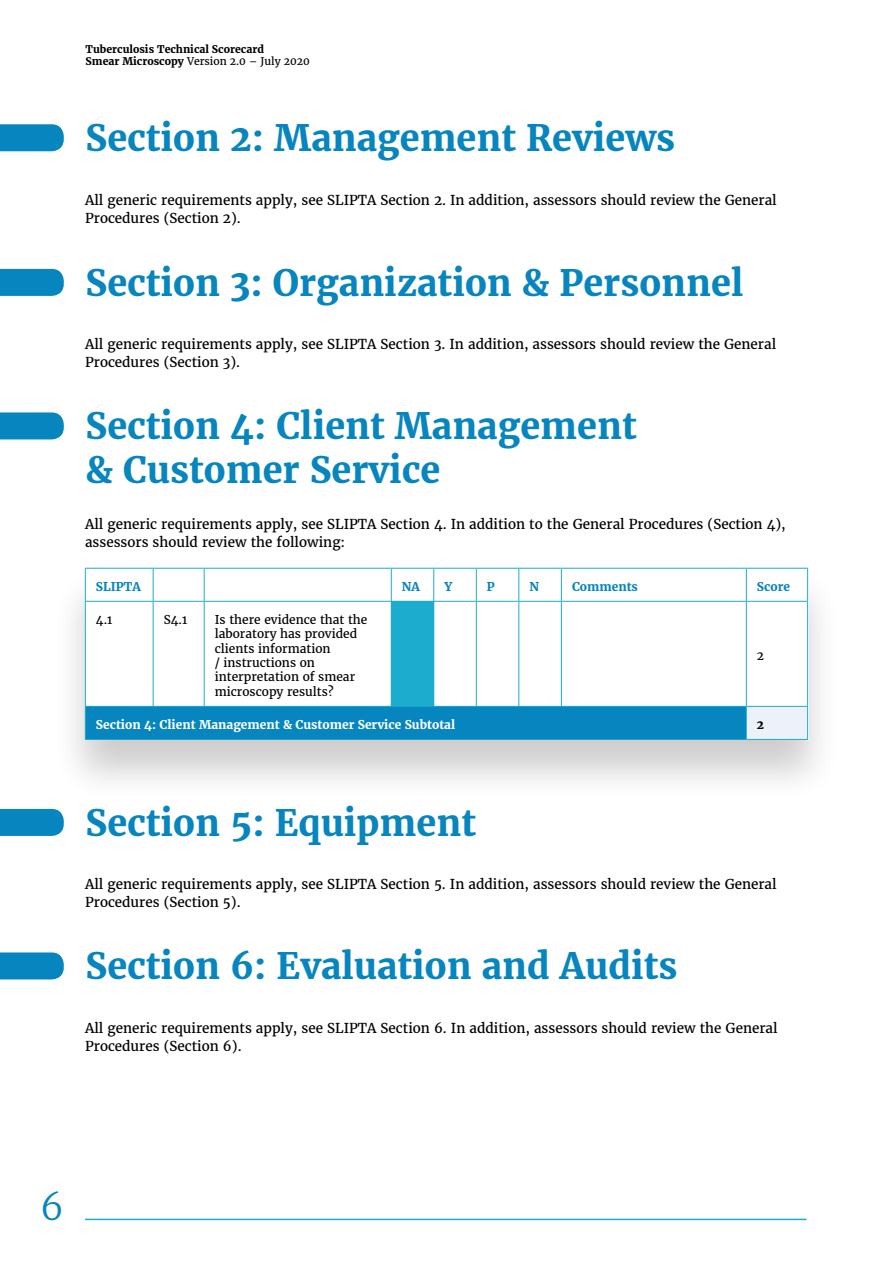
<style>
.page{position:relative;width:893px;height:1263px;background:#fff}
.page>*{position:absolute;margin:0;border:0;box-sizing:border-box;transform-origin:0 0}
.t1{font:700 36px/43.2px "Merriweather";color:#0685be}
.t2{font:300 36px "Merriweather";color:#0685be}
.t3{font:13.5px/18px "Merriweather";color:#000}
.t4{font:12px/14.4px "Merriweather";color:#000}
.t5{font:700 12px "Merriweather";color:#fff}
.t6{font:700 12px "Merriweather";color:#0685be}
.t7{font:700 12px "Merriweather";color:#000}
.t8{font:700 10.5px/12.6px "Merriweather";color:#000}
.s1{font-weight:400}
</style>
<div class="page">
<hr style="left:85px;top:1219px;width:721px;height:1px;background:#1caccd">
<div style="left:51px;top:564px;width:791px;height:239px;background:#000;opacity:.2"></div>
<svg style="left:86px;top:569px;width:347px;height:137px"></svg>
<svg style="left:434px;top:569px;width:373px;height:137px"></svg>
<div style="left:391px;top:601px;width:43px;height:105px;background:#1caccd"></div>
<div style="left:85px;top:706px;width:661px;height:33px;background:#0685be"></div>
<div style="left:746px;top:706px;width:62px;height:33px;background:#edf2fa"></div>
<hr style="left:85px;top:568px;width:68px;height:1px;background:#1caccd">
<hr style="left:85px;top:569px;width:1px;height:32px;background:#1caccd">
<hr style="left:153px;top:568px;width:51px;height:1px;background:#1caccd">
<hr style="left:153px;top:569px;width:1px;height:32px;background:#1caccd">
<hr style="left:204px;top:568px;width:187px;height:1px;background:#1caccd">
<hr style="left:204px;top:569px;width:1px;height:32px;background:#1caccd">
<hr style="left:391px;top:568px;width:43px;height:1px;background:#1caccd">
<hr style="left:391px;top:569px;width:1px;height:32px;background:#1caccd">
<hr style="left:434px;top:568px;width:42px;height:1px;background:#1caccd">
<hr style="left:433px;top:569px;width:1px;height:32px;background:#1caccd">
<hr style="left:476px;top:568px;width:43px;height:1px;background:#1caccd">
<hr style="left:476px;top:569px;width:1px;height:32px;background:#1caccd">
<hr style="left:519px;top:568px;width:42px;height:1px;background:#1caccd">
<hr style="left:518px;top:569px;width:1px;height:32px;background:#1caccd">
<hr style="left:561px;top:568px;width:185px;height:1px;background:#1caccd">
<hr style="left:561px;top:569px;width:1px;height:32px;background:#1caccd">
<hr style="left:746px;top:568px;width:62px;height:1px;background:#1caccd">
<hr style="left:746px;top:569px;width:1px;height:32px;background:#1caccd">
<hr style="left:807px;top:569px;width:1px;height:32px;background:#1caccd">
<hr style="left:85px;top:601px;width:68px;height:1px;background:#1caccd">
<hr style="left:85px;top:602px;width:1px;height:104px;background:#1caccd">
<hr style="left:153px;top:601px;width:51px;height:1px;background:#1caccd">
<hr style="left:153px;top:602px;width:1px;height:104px;background:#1caccd">
<hr style="left:204px;top:601px;width:187px;height:1px;background:#1caccd">
<hr style="left:204px;top:602px;width:1px;height:104px;background:#1caccd">
<hr style="left:434px;top:601px;width:42px;height:1px;background:#1caccd">
<hr style="left:476px;top:601px;width:43px;height:1px;background:#1caccd">
<hr style="left:476px;top:602px;width:1px;height:104px;background:#1caccd">
<hr style="left:519px;top:601px;width:42px;height:1px;background:#1caccd">
<hr style="left:518px;top:602px;width:1px;height:104px;background:#1caccd">
<hr style="left:561px;top:601px;width:185px;height:1px;background:#1caccd">
<hr style="left:561px;top:602px;width:1px;height:104px;background:#1caccd">
<hr style="left:746px;top:601px;width:62px;height:1px;background:#1caccd">
<hr style="left:746px;top:602px;width:1px;height:104px;background:#1caccd">
<hr style="left:807px;top:602px;width:1px;height:104px;background:#1caccd">
<hr style="left:85px;top:706px;width:68px;height:1px;background:#1caccd">
<hr style="left:85px;top:707px;width:1px;height:32px;background:#1caccd">
<hr style="left:153px;top:706px;width:51px;height:1px;background:#1caccd">
<hr style="left:204px;top:706px;width:187px;height:1px;background:#1caccd">
<hr style="left:391px;top:706px;width:43px;height:1px;background:#1caccd">
<hr style="left:434px;top:706px;width:42px;height:1px;background:#1caccd">
<hr style="left:476px;top:706px;width:43px;height:1px;background:#1caccd">
<hr style="left:519px;top:706px;width:42px;height:1px;background:#1caccd">
<hr style="left:561px;top:706px;width:185px;height:1px;background:#1caccd">
<hr style="left:746px;top:706px;width:62px;height:1px;background:#1caccd">
<hr style="left:746px;top:707px;width:1px;height:32px;background:#1caccd">
<hr style="left:807px;top:707px;width:1px;height:32px;background:#1caccd">
<hr style="left:85px;top:739px;width:68px;height:1px;background:#1caccd">
<hr style="left:153px;top:739px;width:51px;height:1px;background:#1caccd">
<hr style="left:204px;top:739px;width:187px;height:1px;background:#1caccd">
<hr style="left:391px;top:739px;width:43px;height:1px;background:#1caccd">
<hr style="left:434px;top:739px;width:42px;height:1px;background:#1caccd">
<hr style="left:476px;top:739px;width:43px;height:1px;background:#1caccd">
<hr style="left:519px;top:739px;width:42px;height:1px;background:#1caccd">
<hr style="left:561px;top:739px;width:185px;height:1px;background:#1caccd">
<hr style="left:746px;top:739px;width:62px;height:1px;background:#1caccd">
<svg style="left:0;top:124px;width:64px;height:27px;background:#118ac0"></svg>
<svg style="left:0;top:809px;width:64px;height:27px;background:#0f89c0"></svg>
<svg style="left:0;top:952px;width:64px;height:27px;background:#138bc1"></svg>
<svg style="left:0;top:269px;width:64px;height:27px;background:#1089c0"></svg>
<svg style="left:0;top:412px;width:64px;height:27px;background:#128bc1"></svg>
<p class="t8" style="left:86px;top:43px;width:226px">Tuberculosis Technical Scorecard<br>Smear Microscopy <span class="s1">Version 2.0 – July 2020</span></p>
<h1 class="t1" style="left:86px;top:116px;width:591px">Section 2: Management Reviews</h1>
<p class="t3" style="left:85px;top:190px;width:693px">All generic requirements apply, see SLIPTA Section 2. In addition, assessors should review the General<br>Procedures (Section 2).</p>
<h1 class="t1" style="left:86px;top:261px;width:659px">Section 3: Organization &amp; Personnel</h1>
<p class="t3" style="left:85px;top:334px;width:693px">All generic requirements apply, see SLIPTA Section 3. In addition, assessors should review the General<br>Procedures (Section 3).</p>
<h1 class="t1" style="left:86px;top:404px;width:553px">Section 4: Client Management &amp; Customer Service</h1>
<p class="t3" style="left:85px;top:514px;width:702px">All generic requirements apply, see SLIPTA Section 4. In addition to the General Procedures (Section 4), assessors should review the following:</p>
<p class="t6" style="left:96px;top:578px;width:46px">SLIPTA</p>
<p class="t6" style="left:402px;top:578px;width:20px">NA</p>
<p class="t6" style="left:444px;top:578px;width:9px">Y</p>
<p class="t6" style="left:487px;top:578px;width:9px">P</p>
<p class="t6" style="left:529px;top:578px;width:11px">N</p>
<p class="t6" style="left:572px;top:578px;width:67px">Comments</p>
<p class="t6" style="left:757px;top:578px;width:35px">Score</p>
<p class="t4" style="left:96px;top:612px;width:18px">4.1</p>
<p class="t4" style="left:164px;top:612px;width:25px">S4.1</p>
<p class="t4" style="left:215px;top:612px;width:154px">Is there evidence that the laboratory has provided clients information<br>/ instructions on interpretation of smear microscopy results?</p>
<p class="t4" style="left:757px;top:648px;width:9px">2</p>
<p class="t5" style="left:96px;top:716px;width:361px">Section 4: Client Management &amp; Customer Service Subtotal</p>
<p class="t7" style="left:757px;top:716px;width:9px">2</p>
<h1 class="t1" style="left:86px;top:801px;width:392px">Section 5: Equipment</h1>
<p class="t3" style="left:85px;top:874px;width:693px">All generic requirements apply, see SLIPTA Section 5. In addition, assessors should review the General<br>Procedures (Section 5).</p>
<h1 class="t1" style="left:86px;top:944px;width:593px">Section 6: Evaluation and Audits</h1>
<p class="t3" style="left:85px;top:1018px;width:694px">All generic requirements apply, see SLIPTA Section 6. In addition, assessors should review the General<br>Procedures (Section 6).</p>
<h1 class="t2" style="left:40px;top:1183px;width:25px">6</h1>
</div>
